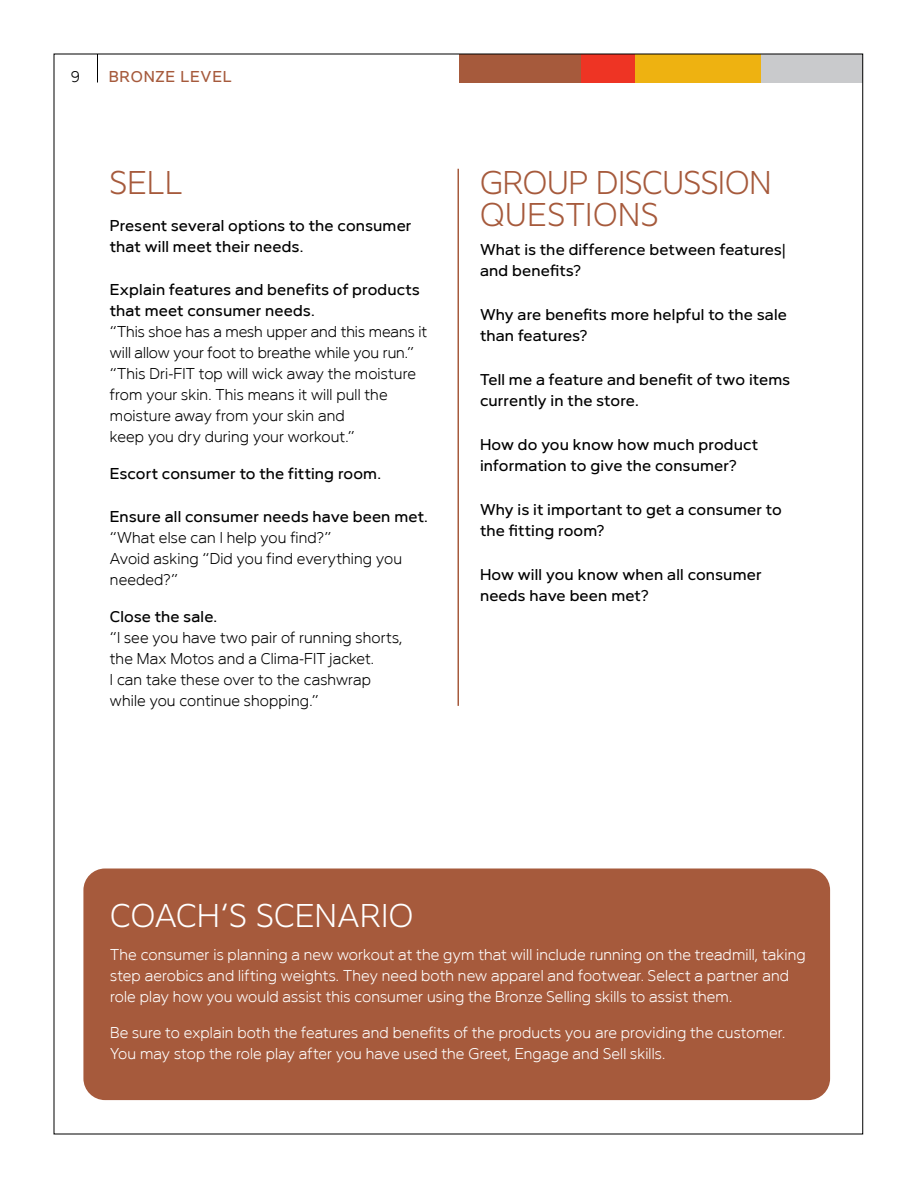
<style>
.page{position:relative;width:918px;height:1188px;background:#fff}
.page>*{position:absolute;margin:0;border:0;box-sizing:border-box;transform-origin:0 0}
.t1{font:300 31.5px/31.5px "Victory Neue";color:#a65a3c}
.t2{font:300 31.5px "Victory Neue";letter-spacing:.005em;color:#fff}
.t3{font:300 15px/21px "Victory Neue";letter-spacing:.005em;color:#000}
.t4{font:300 15px/21px "Victory Neue";letter-spacing:.01em;color:#fff}
.t5{font:15px/21px "Victory Neue";letter-spacing:.01em;color:#000}
.t6{font:15px/21px "Victory Neue";letter-spacing:.01em;color:#000}
.t7{font:15px "Victory Neue";letter-spacing:.05em;color:#a65a3c}
</style>
<div class="page">
<div style="left:459px;top:54px;width:122px;height:28px;background:#a65a3c"></div>
<div style="left:581px;top:54px;width:56px;height:28px;background:#ee3424"></div>
<div style="left:635px;top:54px;width:129px;height:28px;background:#eeb211"></div>
<div style="left:761px;top:54px;width:102px;height:28px;background:#c9cacc"></div>
<svg style="left:97px;top:56px;width:1px;height:26px"></svg>
<div style="left:83px;top:868px;width:747px;height:232px;background:#a65a3c;border-radius:22px"></div>
<hr style="left:458px;top:169px;width:1px;height:537px;background:#a65a3c">
<p class="t7" style="left:109px;top:68px;width:23px">BRON</p>
<p class="t7" style="left:156px;top:68px;width:78px">ZE LEVEL</p>
<h1 class="t1" style="left:110px;top:168px;width:74px">SELL</h1>
<p class="t6" style="left:110px;top:215px;width:303px">Present several options to the consumer that will meet their needs.</p>
<p class="t6" style="left:110px;top:279px;width:311px">Explain features and benefits of products that meet consumer needs.</p>
<p class="t3" style="left:110px;top:321px;width:319px">“This shoe has a mesh upper and this means it will allow your foot to breathe while you run.” “This Dri-FIT top will wick away the moisture from your skin. This means it will pull the moisture away from your skin and<br>keep you dry during your workout.”</p>
<p class="t6" style="left:110px;top:463px;width:273px">Escort consumer to the fitting room.</p>
<p class="t6" style="left:110px;top:506px;width:320px">Ensure all consumer needs have been met.</p>
<p class="t3" style="left:110px;top:528px;width:294px">“What else can I help you find?”<br>Avoid asking “Did you find everything you needed?”</p>
<p class="t6" style="left:110px;top:606px;width:109px">Close the sale.</p>
<p class="t3" style="left:110px;top:627px;width:294px">“I see you have two pair of running shorts, the Max Motos and a Clima-FIT jacket.<br>I can take these over to the cashwrap while you continue shopping.”</p>
<h1 class="t1" style="left:480px;top:168px;width:293px">GROUP DISCUSSION<br>QUESTIONS</h1>
<p class="t5" style="left:480px;top:239px;width:307px">What is the difference between features| and benefits?</p>
<p class="t5" style="left:480px;top:304px;width:308px">Why are benefits more helpful to the sale than features?</p>
<p class="t5" style="left:480px;top:369px;width:312px">Tell me a feature and benefit of two items currently in the store.</p>
<p class="t5" style="left:480px;top:434px;width:280px">How do you know how much product information to give the consumer?</p>
<p class="t5" style="left:480px;top:499px;width:303px">Why is it important to get a consumer to the fitting room?</p>
<p class="t5" style="left:480px;top:564px;width:283px">How will you know when all consumer needs have been met?</p>
<h1 class="t2" style="left:110px;top:898px;width:305px">COACH’S SCENARIO</h1>
<p class="t4" style="left:110px;top:944px;width:697px">The consumer is planning a new workout at the gym that will include running on the treadmill, taking step aerobics and lifting weights. They need both new apparel and footwear. Select a partner and role play how you would assist this consumer using the Bronze Selling skills to assist them.</p>
<p class="t4" style="left:110px;top:1023px;width:677px">Be sure to explain both the features and benefits of the products you are providing the customer.<br>You may stop the role play after you have used the Greet, Engage and Sell skills.</p>
</div>
